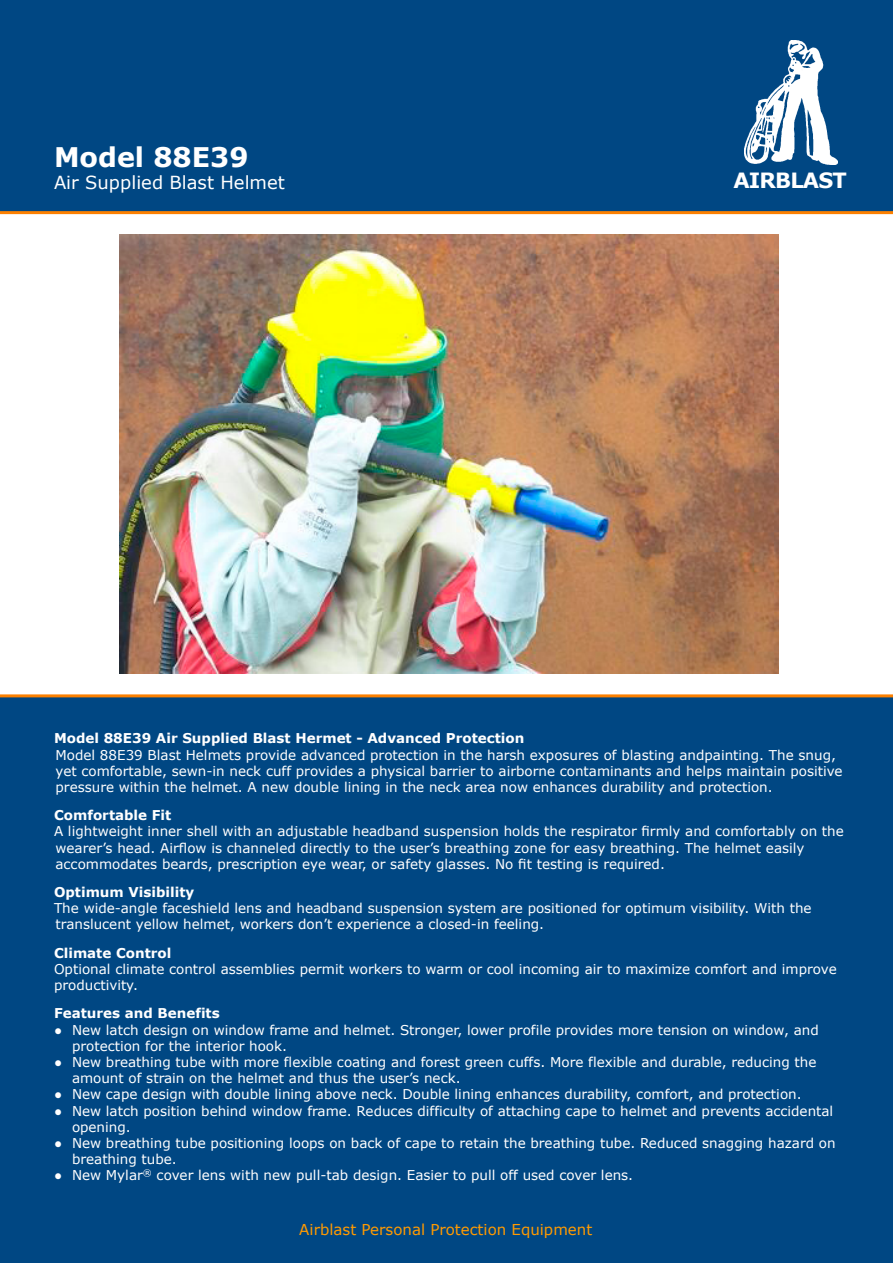
<style>
.page{position:relative;width:893px;height:1263px;background:#fff}
.page>*{position:absolute;margin:0;border:0;box-sizing:border-box;transform-origin:0 0}
.t1{font:700 27px "Verdana";color:#fff}
.t2{font:700 21px "Verdana";letter-spacing:-.04em;color:#fff}
.t3{font:18px "Verdana";color:#fff}
.t4{font:15px "Verdana";color:#ff9a01}
.t5{font:13.5px/16.2px "Verdana";color:#fff}
.t6{font:700 13.5px "Verdana";color:#fff}
</style>
<div class="page">
<div style="left:0;top:0;width:893px;height:211px;background:#004783"></div>
<div style="left:0;top:696px;width:893px;height:567px;background:#004783"></div>
<img style="left:744px;top:40px;width:94px;height:124px">
<svg style="left:0;top:211px;width:893px;height:486px"></svg>
<img style="left:119px;top:235px;width:659px;height:439px">
<p class="t1" style="left:54px;top:138px;width:196px">Model 88E39</p>
<p class="t3" style="left:54px;top:170px;width:232px">Air Supplied Blast Helmet</p>
<p class="t2" style="left:733px;top:166px;width:115px">AIRBLAST</p>
<p class="t6" style="left:54px;top:729px;width:472px">Model 88E39 Air Supplied Blast Hermet - Advanced Protection</p>
<p class="t5" style="left:55px;top:746px;width:782px">Model 88E39 Blast Helmets provide advanced protection in the harsh exposures of blasting andpainting. The snug,</p>
<p class="t5" style="left:55px;top:763px;width:789px">yet comfortable, sewn-in neck cuff provides a physical barrier to airborne contaminants and helps maintain positive</p>
<p class="t5" style="left:55px;top:779px;width:719px">pressure within the helmet. A new double lining in the neck area now enhances durability and protection.</p>
<p class="t6" style="left:54px;top:806px;width:119px">Comfortable Fit</p>
<p class="t5" style="left:54px;top:823px;width:791px">A lightweight inner shell with an adjustable headband suspension holds the respirator firmly and comfortably on the wearer’s head. Airflow is channeled directly to the user’s breathing zone for easy breathing. The helmet easily</p>
<p class="t5" style="left:55px;top:856px;width:611px">accommodates beards, prescription eye wear, or safety glasses. No fit testing is required.</p>
<p class="t6" style="left:54px;top:883px;width:142px">Optimum Visibility</p>
<p class="t5" style="left:54px;top:900px;width:759px">The wide-angle faceshield lens and headband suspension system are positioned for optimum visibility. With the</p>
<p class="t5" style="left:55px;top:916px;width:490px">translucent yellow helmet, workers don’t experience a closed-in feeling.</p>
<p class="t6" style="left:54px;top:943px;width:119px">Climate Control</p>
<p class="t5" style="left:54px;top:961px;width:784px">Optional climate control assemblies permit workers to warm or cool incoming air to maximize comfort and improve</p>
<p class="t5" style="left:54px;top:977px;width:85px">productivity.</p>
<p class="t6" style="left:54px;top:1004px;width:167px">Features and Benefits</p>
<p class="t5" style="left:54px;top:1021px;width:766px">● New latch design on window frame and helmet. Stronger, lower profile provides more tension on window, and</p>
<p class="t5" style="left:72px;top:1037px;width:217px">protection for the interior hook.</p>
<p class="t5" style="left:54px;top:1054px;width:764px">● New breathing tube with more flexible coating and forest green cuffs. More flexible and durable, reducing the</p>
<p class="t5" style="left:72px;top:1070px;width:390px">amount of strain on the helmet and thus the user’s neck.</p>
<p class="t5" style="left:54px;top:1086px;width:749px">● New cape design with double lining above neck. Double lining enhances durability, comfort, and protection.</p>
<p class="t5" style="left:54px;top:1102px;width:781px">● New latch position behind window frame. Reduces difficulty of attaching cape to helmet and prevents accidental</p>
<p class="t5" style="left:72px;top:1118px;width:60px">opening.</p>
<p class="t5" style="left:54px;top:1135px;width:783px">● New breathing tube positioning loops on back of cape to retain the breathing tube. Reduced snagging hazard on</p>
<p class="t5" style="left:72px;top:1151px;width:106px">breathing tube.</p>
<p class="t5" style="left:54px;top:1167px;width:581px">● New Mylar<sup>®</sup> cover lens with new pull-tab design. Easier to pull off used cover lens.</p>
<p class="t4" style="left:299px;top:1219px;width:294px">Airblast Personal Protection Equipment</p>
</div>
